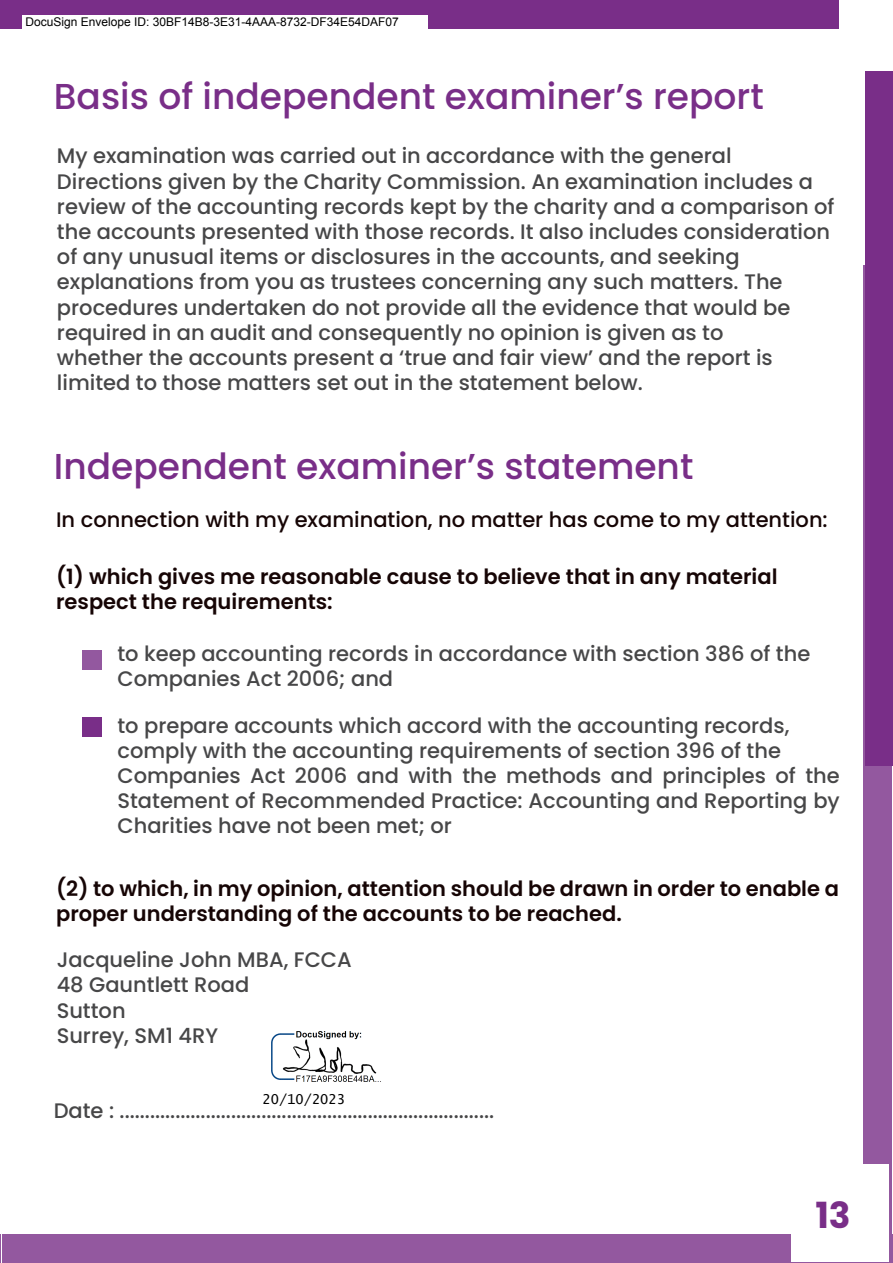
<style>
.page{position:relative;width:893px;height:1263px;background:#fff}
.page>*{position:absolute;margin:0;border:0;box-sizing:border-box;transform-origin:0 0}
.t1{font:500 36px "Poppins";color:#792e88}
.t2{font:700 36px "Poppins";color:#792e88}
.t3{font:500 21px/25.2px "Poppins";color:#474748}
.t4{font:600 21px/25.2px "Poppins";color:#160505}
.t5{font:500 21px "Poppins";color:#160505}
.t6{font:13.65px "Lucida Console";color:#000}
.t7{font:12px "Arial";color:#000}
</style>
<div class="page">
<svg style="left:0;top:1234px;width:1px;height:29px"></svg>
<div style="left:2px;top:1234px;width:891px;height:29px;background:#93589f"></div>
<div style="left:0;top:0;width:839px;height:29px;background:#792e88"></div>
<div style="left:863px;top:265px;width:29px;height:982px;background:#93589f"></div>
<div style="left:865px;top:71px;width:28px;height:695px;background:#792e88"></div>
<div style="left:791px;top:1165px;width:97px;height:97px;background:#fff"></div>
<div style="left:82px;top:650px;width:19px;height:20px;background:#93589f"></div>
<div style="left:82px;top:717px;width:19px;height:20px;background:#792e88"></div>
<div style="left:22px;top:15px;width:406px;height:15px;background:#fff"></div>
<img style="left:271px;top:1031px;width:110px;height:51px">
<p class="t7" style="left:26px;top:15px;width:375px">DocuSign Envelope ID: 30BF14B8-3E31-4AAA-8732-DF34E54DAF07</p>
<h1 class="t1" style="left:54px;top:76px;width:711px">Basis of independent examiner’s report</h1>
<p class="t3" style="left:57px;top:143px;width:779px">My examination was carried out in accordance with the general Directions given by the Charity Commission. An examination includes a review of the accounting records kept by the charity and a comparison of the accounts presented with those records. It also includes consideration of any unusual items or disclosures in the accounts, and seeking explanations from you as trustees concerning any such matters. The procedures undertaken do not provide all the evidence that would be required in an audit and consequently no opinion is given as to<br>whether the accounts present a ‘true and fair view’ and the report is limited to those matters set out in the statement below.</p>
<h1 class="t1" style="left:54px;top:446px;width:641px">Independent examiner’s statement</h1>
<p class="t5" style="left:56px;top:507px;width:773px">In connection with my examination, no matter has come to my attention:</p>
<p class="t4" style="left:56px;top:564px;width:723px">(1) which gives me reasonable cause to believe that in any material respect the requirements:</p>
<p class="t3" style="left:117px;top:641px;width:694px">to keep accounting records in accordance with section 386 of the<br>Companies Act 2006; and</p>
<p class="t3" style="left:117px;top:713px;width:724px">to prepare accounts which accord with the accounting records, comply with the accounting requirements of section 396 of the Companies Act 2006 and with the methods and principles of the Statement of Recommended Practice: Accounting and Reporting by Charities have not been met; or</p>
<p class="t4" style="left:56px;top:876px;width:784px">(2) to which, in my opinion, attention should be drawn in order to enable a proper understanding of the accounts to be reached.</p>
<p class="t3" style="left:57px;top:947px;width:297px">Jacqueline John MBA, FCCA<br>48 Gauntlett Road<br>Sutton<br>Surrey, SM1 4RY</p>
<p class="t6" style="left:263px;top:1093px;width:84px">20/10/2023</p>
<p class="t3" style="left:54px;top:1098px;width:442px">Date : ..........................................................................</p>
<h1 class="t2" style="left:815px;top:1195px;width:37px">13</h1>
</div>
